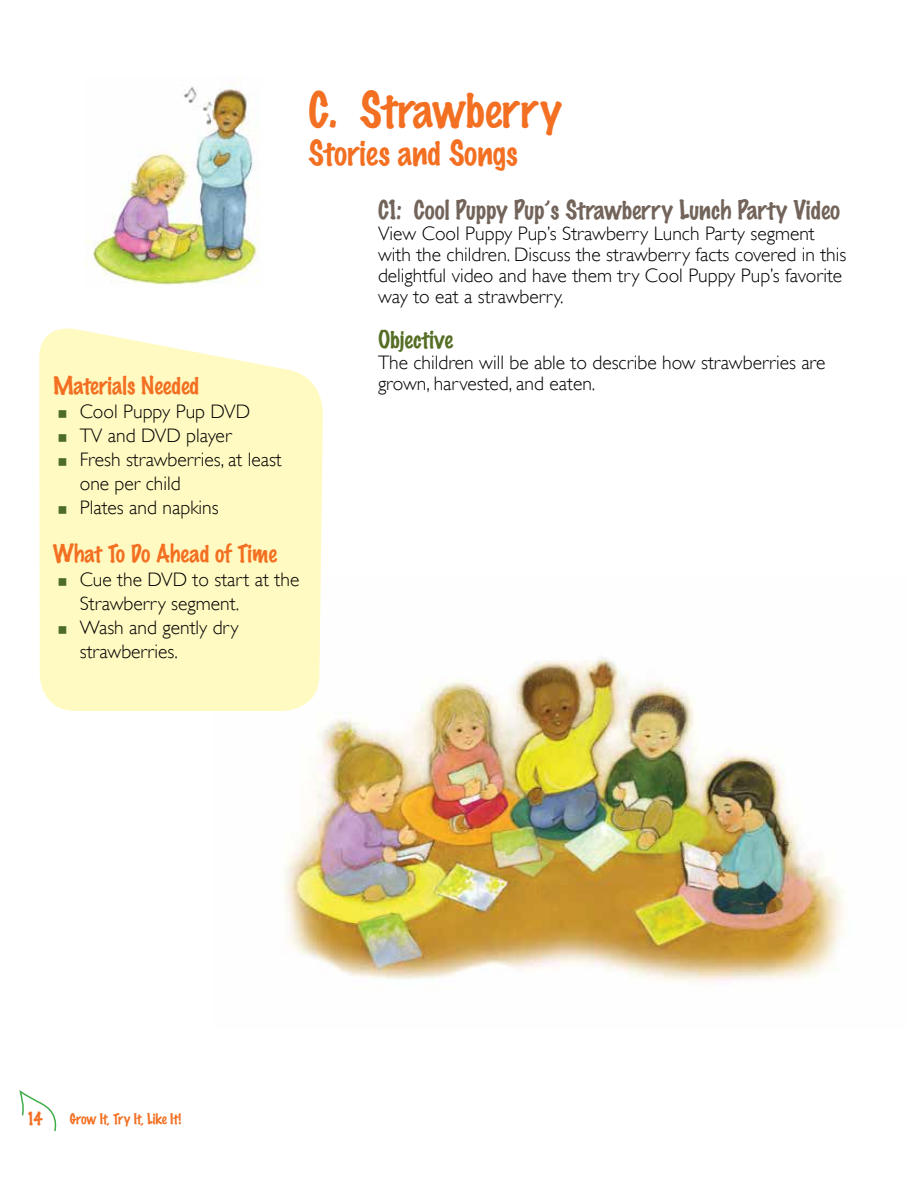
<style>
.page{position:relative;width:918px;height:1188px;background:#fff}
.page>*{position:absolute;margin:0;border:0;box-sizing:border-box;transform-origin:0 0}
.t1{font:100 45px "Marker Felt";color:#f36f21}
.t2{font:100 31.5px "Marker Felt";color:#f36f21}
.t3{font:100 24px "Marker Felt";color:#72645a}
.t4{font:100 22.5px "Marker Felt";color:#f36f21}
.t5{font:100 22.5px "Marker Felt";color:#556e24}
.t6{font:300 19.5px/24px "Gill Sans";color:#000}
.t7{font:100 16.5px "Marker Felt";color:#f36f21}
.t8{font:100 13.5px "Marker Felt";color:#f36f21}
</style>
<div class="page">
<svg style="left:19px;top:1092px;width:38px;height:40px"></svg>
<img style="left:283px;top:658px;width:560px;height:324px">
<svg style="left:39px;top:328px;width:284px;height:383px;background:#fefac6"></svg>
<img style="left:85px;top:76px;width:174px;height:209px">
<svg style="left:59px;top:410px;width:7px;height:8px"></svg>
<svg style="left:59px;top:434px;width:7px;height:8px"></svg>
<svg style="left:59px;top:458px;width:7px;height:8px"></svg>
<svg style="left:59px;top:506px;width:7px;height:8px"></svg>
<svg style="left:59px;top:578px;width:7px;height:8px"></svg>
<svg style="left:59px;top:626px;width:7px;height:8px"></svg>
<h1 class="t1" style="left:308px;top:88px;width:255px">C. Strawberry</h1>
<h2 class="t2" style="left:308px;top:137px;width:211px">Stories and Songs</h2>
<p class="t3" style="left:378px;top:198px;width:464px">C1: Cool Puppy Pup’s Strawberry Lunch Party Video</p>
<p class="t6" style="left:378px;top:223px;width:470px;line-height:21px">View Cool Puppy Pup’s Strawberry Lunch Party segment with the children. Discuss the strawberry facts covered in this delightful video and have them try Cool Puppy Pup’s favorite way to eat a strawberry.</p>
<p class="t5" style="left:378px;top:328px;width:76px">Objective</p>
<p class="t6" style="left:378px;top:350px;width:449px">The children will be able to describe how strawberries are</p>
<p class="t4" style="left:53px;top:374px;width:148px">Materials Needed</p>
<p class="t6" style="left:378px;top:371px;width:219px">grown, harvested, and eaten.</p>
<p class="t6" style="left:80px;top:399px;width:204px">Cool Puppy Pup DVD<br>TV and DVD player<br>Fresh strawberries, at least one per child<br>Plates and napkins</p>
<p class="t4" style="left:53px;top:542px;width:226px">What To Do Ahead of Time</p>
<p class="t6" style="left:80px;top:567px;width:221px">Cue the DVD to start at the<br>Strawberry segment.<br>Wash and gently dry strawberries.</p>
<p class="t7" style="left:28px;top:1111px;width:16px">14</p>
<p class="t8" style="left:70px;top:1112px;width:113px">Grow It, Try It, Like It!</p>
</div>
